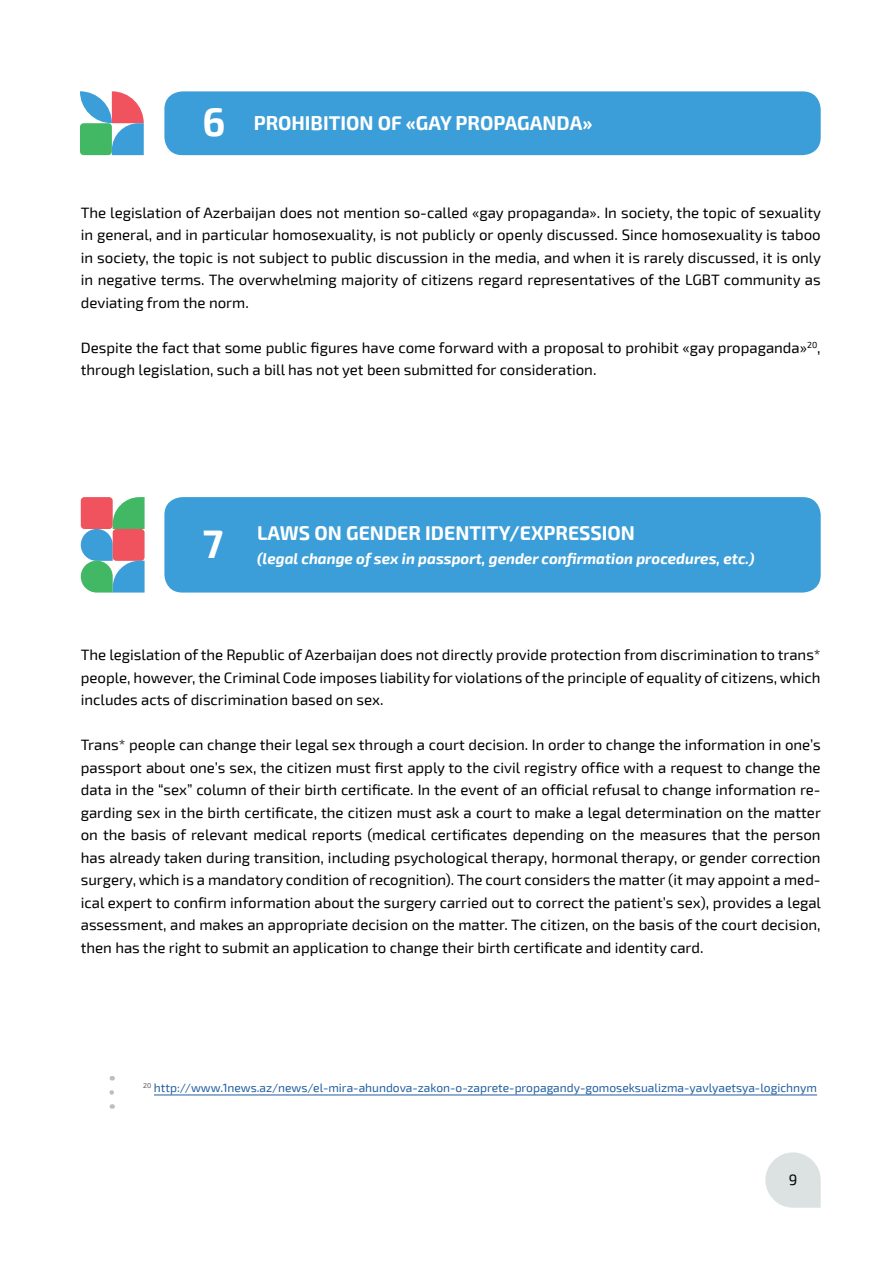
<style>
.page{position:relative;width:893px;height:1263px;background:#fff}
.page>*{position:absolute;margin:0;border:0;box-sizing:border-box;transform-origin:0 0}
.t1{font:700 39px "Exo 2";color:#fff}
.t2{font:700 19.5px "Exo 2";color:#fff}
.t3{font:15px/22.5px "Exo 2";color:#000;text-align:justify}
.t4{font:italic 700 15px "Exo 2";color:#fff}
.t5{font:12px "Exo 2";color:#215e9e}
.s1{font-size:39px}
</style>
<div class="page">
<svg style="left:765px;top:1152px;width:56px;height:56px"></svg>
<hr style="left:154px;top:1094px;width:663px;height:1px;background:#215e9e">
<svg style="left:109px;top:1092px;width:5px;height:17px"></svg>
<div style="left:164px;top:91px;width:657px;height:64px;background:#3b9ed8;border-radius:18px"></div>
<svg style="left:80px;top:91px;width:64px;height:64px"></svg>
<div style="left:80px;top:123px;width:32px;height:32px;background:#42b764;border-radius:4px"></div>
<div style="left:164px;top:497px;width:657px;height:95px;background:#3b9ed8;border-radius:18px"></div>
<svg style="left:81px;top:497px;width:64px;height:95px;background:#8e9793"></svg>
<h2 class="t2" style="left:203px;top:111px;width:391px"><span class="s1">6</span> PROHIBITION OF «GAY PROPAGANDA»</h2>
<p class="t3" style="left:81px;top:201px;width:742px">The legislation of Azerbaijan does not mention so-called «gay propaganda». In society, the topic of sexuality in general, and in particular homosexuality, is not publicly or openly discussed. Since homosexuality is taboo in society, the topic is not subject to public discussion in the media, and when it is rarely discussed, it is only in negative terms. The overwhelming majority of citizens regard representatives of the LGBT community as deviating from the norm.</p>
<p class="t3" style="left:81px;top:336px;width:741px">Despite the fact that some public figures have come forward with a proposal to prohibit «gay propaganda»<sup>20</sup>, through legislation, such a bill has not yet been submitted for consideration.</p>
<h1 class="t1" style="left:203px;top:521px;width:22px">7</h1>
<h2 class="t2" style="left:257px;top:522px;width:379px">LAWS ON GENDER IDENTITY/EXPRESSION</h2>
<p class="t4" style="left:257px;top:550px;width:499px">(legal change of sex in passport, gender confirmation procedures, etc.)</p>
<p class="t3" style="left:81px;top:644px;width:741px">The legislation of the Republic of Azerbaijan does not directly provide protection from discrimination to trans* people, however, the Criminal Code imposes liability for violations of the principle of equality of citizens, which includes acts of discrimination based on sex.</p>
<p class="t3" style="left:81px;top:734px;width:742px">Trans* people can change their legal sex through a court decision. In order to change the information in one’s passport about one’s sex, the citizen must first apply to the civil registry office with a request to change the data in the “sex” column of their birth certificate. In the event of an official refusal to change information re&shy;garding sex in the birth certificate, the citizen must ask a court to make a legal determination on the matter on the basis of relevant medical reports (medical certificates depending on the measures that the person has already taken during transition, including psychological therapy, hormonal therapy, or gender correction surgery, which is a mandatory condition of recognition). The court considers the matter (it may appoint a med&shy;ical expert to confirm information about the surgery carried out to correct the patient’s sex), provides a legal assessment, and makes an appropriate decision on the matter. The citizen, on the basis of the court decision, then has the right to submit an application to change their birth certificate and identity card.</p>
<p class="t5" style="left:143px;top:1081px;width:675px"><sup>20</sup> http://www.1news.az/news/el-mira-ahundova-zakon-o-zaprete-propagandy-gomoseksualizma-yavlyaetsya-logichnym</p>
<p class="t3" style="left:789px;top:1169px;width:10px">9</p>
</div>
